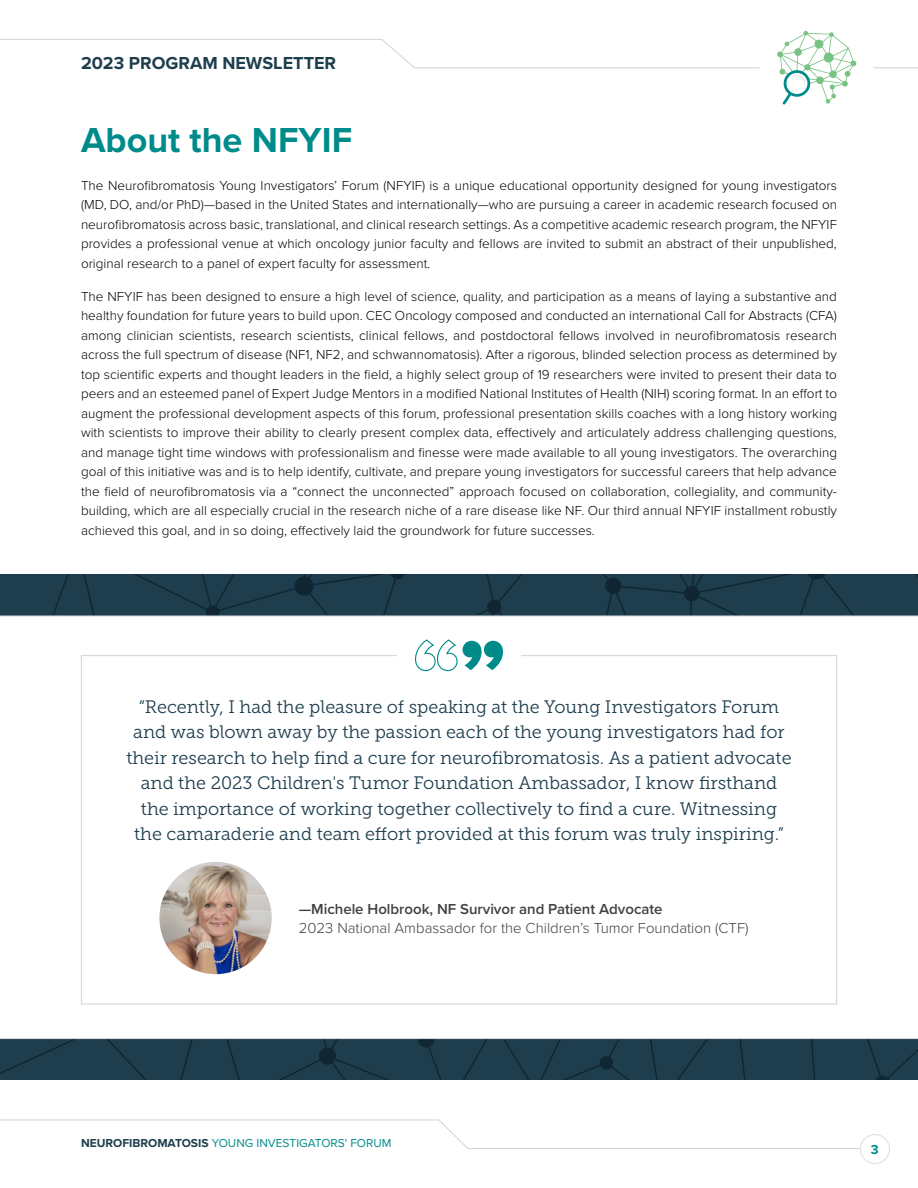
<style>
.page{position:relative;width:918px;height:1188px;background:#fff}
.page>*{position:absolute;margin:0;border:0;box-sizing:border-box;transform-origin:0 0}
.t1{font:700 36px "Proxima Nova";color:#008b8b}
.t2{font:18px/25.5px "Museo Slab 300";color:#1e3e4e;text-align:center}
.t3{font:700 18px "Proxima Nova";color:#1e3e4e}
.t4{font:300 15px "Proxima Nova";color:#414042}
.t5{font:600 15px "Proxima Nova";color:#414042}
.t6{font:300 13.5px/19.5px "Proxima Nova";color:#000;text-align:justify}
.t7{font:700 13.5px "Proxima Nova";color:#008b8b}
.t8{font:12px "Proxima Nova";color:#008b8b}
.s1{font-weight:700;color:#1e3e4e}
</style>
<div class="page">
<svg style="left:0;top:39px;width:760px;height:30px"></svg>
<svg style="left:0;top:1119px;width:868px;height:30px"></svg>
<div style="left:860px;top:1135px;width:29px;height:29px;background:#fff;border-radius:50%"></div>
<div style="left:860px;top:1134px;width:30px;height:30px;border:1px solid #dcddde;border-radius:50%"></div>
<hr style="left:874px;top:67px;width:44px;height:1px;background:#d1d3d4">
<svg style="left:777px;top:31px;width:79px;height:73px"></svg>
<svg style="left:0;top:575px;width:918px;height:505px"></svg>
<img style="left:159px;top:862px;width:113px;height:112px;border-radius:56px">
<h2 class="t3" style="left:81px;top:49px;width:257px">2023 PROGRAM NEWSLETTER</h2>
<h1 class="t1" style="left:81px;top:113px;width:273px">About the NFYIF</h1>
<p class="t6" style="left:81px;top:175px;width:758px">The Neurofibromatosis Young Investigators’ Forum (NFYIF) is a unique educational opportunity designed for young investigators (MD, DO, and/or PhD)—based in the United States and internationally—who are pursuing a career in academic research focused on neurofibromatosis across basic, translational, and clinical research settings. As a competitive academic research program, the NFYIF provides a professional venue at which oncology junior faculty and fellows are invited to submit an abstract of their unpublished, original research to a panel of expert faculty for assessment.</p>
<p class="t6" style="left:81px;top:286px;width:758px">The NFYIF has been designed to ensure a high level of science, quality, and participation as a means of laying a substantive and healthy foundation for future years to build upon. CEC Oncology composed and conducted an international Call for Abstracts (CFA) among clinician scientists, research scientists, clinical fellows, and postdoctoral fellows involved in neurofibromatosis research across the full spectrum of disease (NF1, NF2, and schwannomatosis). After a rigorous, blinded selection process as determined by top scientific experts and thought leaders in the field, a highly select group of 19 researchers were invited to present their data to peers and an esteemed panel of Expert Judge Mentors in a modified National Institutes of Health (NIH) scoring format. In an effort to augment the professional development aspects of this forum, professional presentation skills coaches with a long history working with scientists to improve their ability to clearly present complex data, effectively and articulately address challenging questions, and manage tight time windows with professionalism and finesse were made available to all young investigators. The overarching goal of this initiative was and is to help identify, cultivate, and prepare young investigators for successful careers that help advance the field of neurofibromatosis via a “connect the unconnected” approach focused on collaboration, collegiality, and community&shy;building, which are all especially crucial in the research niche of a rare disease like NF. Our third annual NFYIF installment robustly achieved this goal, and in so doing, effectively laid the groundwork for future successes.</p>
<p class="t2" style="left:126px;top:694px;width:667px">“Recently, I had the pleasure of speaking at the Young Investigators Forum and was blown away by the passion each of the young investigators had for their research to help find a cure for neurofibromatosis. As a patient advocate and the 2023 Children's Tumor Foundation Ambassador, I know firsthand the importance of working together collectively to find a cure. Witnessing the camaraderie and team effort provided at this forum was truly inspiring.”</p>
<p class="t5" style="left:299px;top:898px;width:365px">—Michele Holbrook, NF Survivor and Patient Advocate</p>
<p class="t4" style="left:299px;top:917px;width:451px">2023 National Ambassador for the Children’s Tumor Foundation (CTF)</p>
<p class="t8" style="left:81px;top:1134px;width:312px"><span class="s1">NEUROFIBROMATOSIS</span> YOUNG INVESTIGATORS' FORUM</p>
<p class="t7" style="left:871px;top:1139px;width:9px">3</p>
</div>
